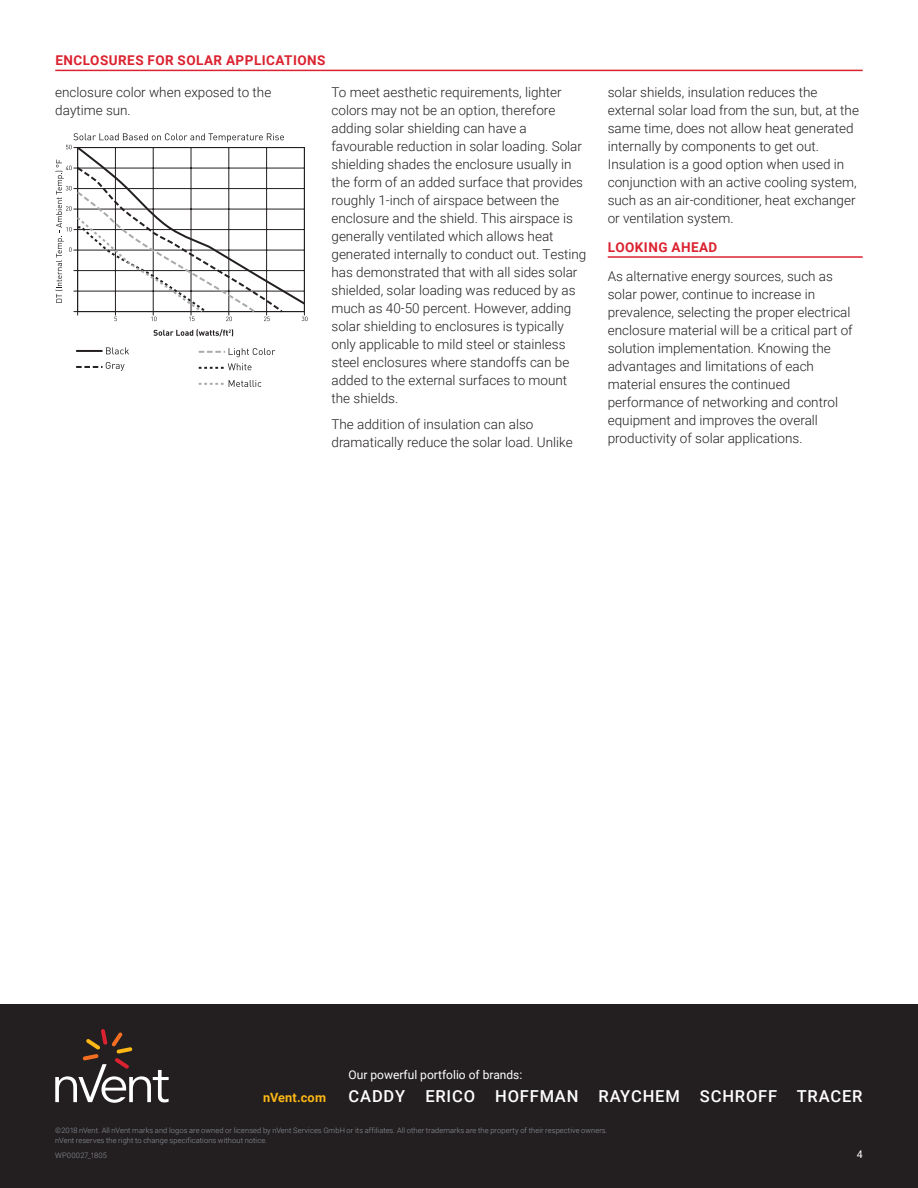
<style>
.page{position:relative;width:918px;height:1188px;background:#fff}
.page>*{position:absolute;margin:0;border:0;box-sizing:border-box;transform-origin:0 0}
.t1{font:500 16.5px "Roboto";letter-spacing:.05em;color:#fff}
.t2{font:300 13.5px/18px "Roboto";color:#231f20}
.t3{font:700 13.5px "Roboto";letter-spacing:.035em;color:#db2230}
.t4{font:700 12.75px "Roboto";letter-spacing:.015em;color:#fcb615}
.t5{font:12px "Roboto";color:#fff}
.t6{font:10.5px "Roboto";color:#fff}
.t7{font:300 7.5px/10.5px "Roboto";letter-spacing:.01em;color:#8f959e}
</style>
<div class="page">
<div style="left:0;top:1004px;width:918px;height:184px;background:#231f20"></div>
<svg style="left:55px;top:1029px;width:114px;height:74px"></svg>
<hr style="left:55px;top:70px;width:808px;height:1px;background:#db2230">
<hr style="left:76px;top:350px;width:27px;height:2px;background:#231f20">
<svg style="left:106px;top:347px;width:23px;height:7px"></svg>
<svg style="left:76px;top:362px;width:49px;height:9px"></svg>
<svg style="left:199px;top:348px;width:76px;height:9px"></svg>
<svg style="left:199px;top:363px;width:52px;height:7px"></svg>
<svg style="left:199px;top:380px;width:62px;height:7px"></svg>
<svg style="left:153px;top:329px;width:80px;height:8px"></svg>
<svg style="left:55px;top:133px;width:253px;height:188px"></svg>
<hr style="left:608px;top:256px;width:255px;height:2px;background:#db2230">
<p class="t3" style="left:56px;top:51px;width:272px">ENCLOSURES FOR SOLAR APPLICATIONS</p>
<p class="t2" style="left:55px;top:82px;width:218px">enclosure color when exposed to the daytime sun.</p>
<p class="t2" style="left:332px;top:82px;width:256px">To meet aesthetic requirements, lighter colors may not be an option, therefore adding solar shielding can have a favourable reduction in solar loading. Solar shielding shades the enclosure usually in the form of an added surface that provides roughly 1-inch of airspace between the enclosure and the shield. This airspace is generally ventilated which allows heat generated internally to conduct out. Testing has demonstrated that with all sides solar shielded, solar loading was reduced by as much as 40-50 percent. However, adding solar shielding to enclosures is typically only applicable to mild steel or stainless steel enclosures where standoffs can be added to the external surfaces to mount the shields.</p>
<p class="t2" style="left:332px;top:415px;width:243px">The addition of insulation can also dramatically reduce the solar load. Unlike</p>
<p class="t2" style="left:608px;top:82px;width:253px">solar shields, insulation reduces the external solar load from the sun, but, at the same time, does not allow heat generated internally by components to get out.<br>Insulation is a good option when used in conjunction with an active cooling system, such as an air-conditioner, heat exchanger or ventilation system.</p>
<p class="t3" style="left:608px;top:238px;width:111px">LOOKING AHEAD</p>
<p class="t2" style="left:608px;top:266px;width:246px">As alternative energy sources, such as solar power, continue to increase in prevalence, selecting the proper electrical enclosure material will be a critical part of solution implementation. Knowing the advantages and limitations of each material ensures the continued performance of networking and control equipment and improves the overall productivity of solar applications.</p>
<p class="t5" style="left:349px;top:1066px;width:175px">Our powerful portfolio of brands:</p>
<p class="t4" style="left:263px;top:1089px;width:64px">nVent.com</p>
<p class="t1" style="left:349px;top:1085px;width:515px">CADDY ERICO HOFFMAN RAYCHEM SCHROFF TRACER</p>
<p class="t7" style="left:55px;top:1125px;width:554px">©2018 nVent. All nVent marks and logos are owned or licensed by nVent Services GmbH or its affiliates. All other trademarks are the property of their respective owners. nVent reserves the right to change specifications without notice.</p>
<p class="t7" style="left:55px;top:1150px;width:53px">WP00027_1805</p>
<p class="t6" style="left:857px;top:1147px;width:7px">4</p>
</div>
